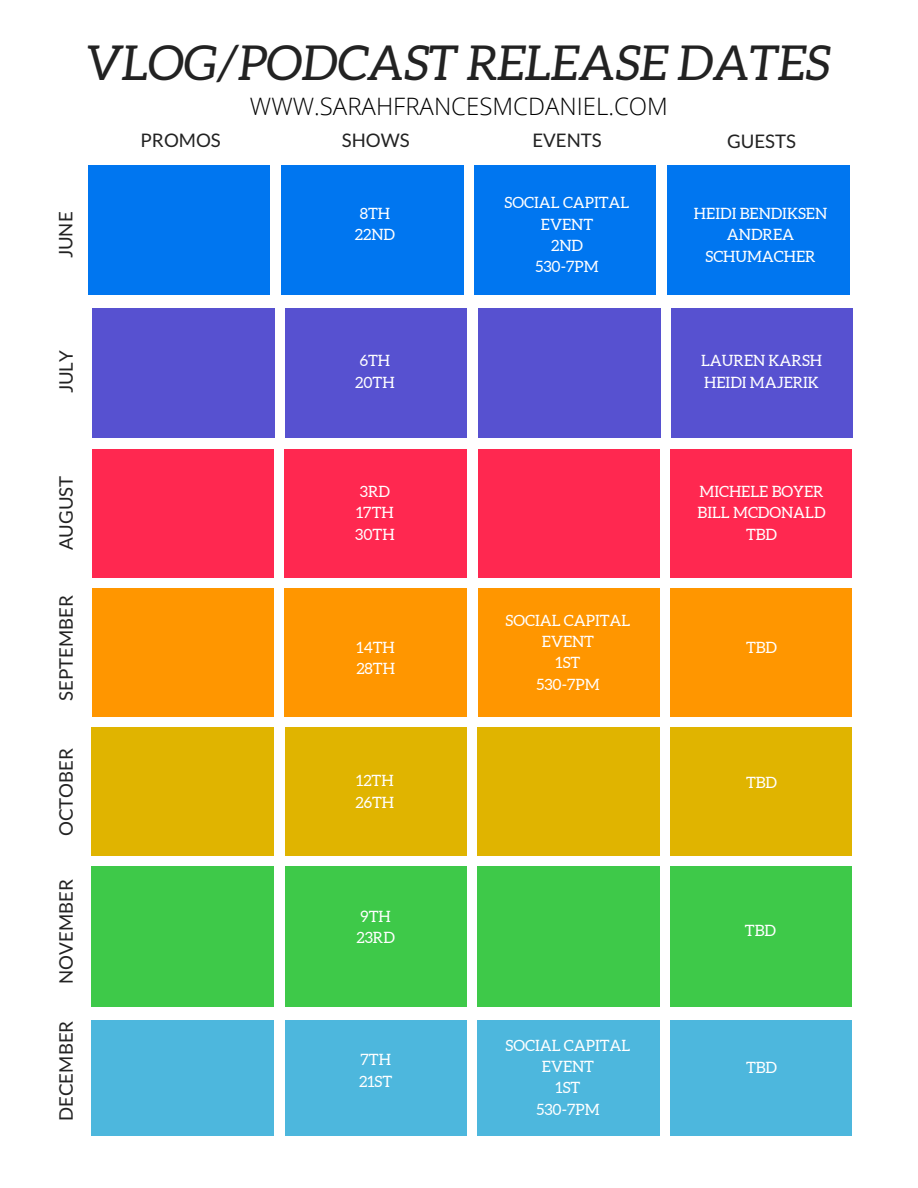
<style>
.page{position:relative;width:918px;height:1188px;background:#fff}
.page>*{position:absolute;margin:0;border:0;box-sizing:border-box;transform-origin:0 0}
.t1{font:italic 48px "Aleo";color:#222}
.t2{font:300 24px "Open Sans";color:#000}
.t3{font:18.75px "Lato";color:#222}
.t4{font:15.6px/21.3px "Aleo";color:#fff}
</style>
<div class="page">
<div style="left:92px;top:449px;width:181px;height:128px;background:#ff2850"></div>
<div style="left:285px;top:449px;width:182px;height:128px;background:#ff2850"></div>
<div style="left:478px;top:449px;width:181px;height:128px;background:#ff2850"></div>
<div style="left:670px;top:449px;width:182px;height:128px;background:#ff2850"></div>
<div style="left:92px;top:588px;width:181px;height:128px;background:#ff9600"></div>
<div style="left:285px;top:588px;width:182px;height:128px;background:#ff9600"></div>
<div style="left:478px;top:588px;width:181px;height:128px;background:#ff9600"></div>
<div style="left:670px;top:588px;width:182px;height:128px;background:#ff9600"></div>
<div style="left:92px;top:727px;width:182px;height:129px;background:#e0b400"></div>
<div style="left:285px;top:727px;width:181px;height:129px;background:#e0b400"></div>
<div style="left:477px;top:727px;width:183px;height:129px;background:#e0b400"></div>
<div style="left:671px;top:727px;width:181px;height:129px;background:#e0b400"></div>
<div style="left:92px;top:866px;width:182px;height:141px;background:#3ec949"></div>
<div style="left:285px;top:866px;width:181px;height:141px;background:#3ec949"></div>
<div style="left:477px;top:866px;width:183px;height:141px;background:#3ec949"></div>
<div style="left:671px;top:866px;width:181px;height:141px;background:#3ec949"></div>
<div style="left:92px;top:1020px;width:182px;height:115px;background:#4db7dd"></div>
<div style="left:285px;top:1020px;width:181px;height:115px;background:#4db7dd"></div>
<div style="left:477px;top:1020px;width:183px;height:115px;background:#4db7dd"></div>
<div style="left:671px;top:1020px;width:181px;height:115px;background:#4db7dd"></div>
<div style="left:92px;top:309px;width:182px;height:129px;background:#5751d0"></div>
<div style="left:286px;top:309px;width:181px;height:129px;background:#5751d0"></div>
<div style="left:478px;top:309px;width:182px;height:129px;background:#5751d0"></div>
<div style="left:672px;top:309px;width:181px;height:129px;background:#5751d0"></div>
<div style="left:89px;top:166px;width:181px;height:129px;background:#0076f0"></div>
<div style="left:281px;top:166px;width:182px;height:129px;background:#0076f0"></div>
<div style="left:475px;top:166px;width:181px;height:129px;background:#0076f0"></div>
<div style="left:667px;top:166px;width:182px;height:129px;background:#0076f0"></div>
<h1 class="t1" style="left:87px;top:36px;width:745px">VLOG/PODCAST RELEASE DATES</h1>
<h2 class="t2" style="left:250px;top:90px;width:420px">WWW.SARAHFRANCESMCDANIEL.COM</h2>
<p class="t3" style="left:141px;top:129px;width:82px">PROMOS</p>
<p class="t3" style="left:342px;top:129px;width:69px">SHOWS</p>
<p class="t3" style="left:532px;top:129px;width:71px">EVENTS</p>
<p class="t3" style="left:727px;top:130px;width:70px">GUESTS</p>
<p class="t3" style="left:54px;top:258px;width:48px;rotate:-90deg">JUNE</p>
<p class="t4" style="left:355px;top:203px;width:42px;text-align:center">8TH<br>22ND</p>
<p class="t4" style="left:505px;top:192px;width:126px;text-align:center">SOCIAL CAPITAL<br>EVENT<br>2ND<br>530-7PM</p>
<p class="t4" style="left:694px;top:203px;width:135px;text-align:center">HEIDI BENDIKSEN<br>ANDREA<br>SCHUMACHER</p>
<p class="t3" style="left:54px;top:393px;width:45px;rotate:-90deg">JULY</p>
<p class="t4" style="left:355px;top:350px;width:41px">6TH<br>20TH</p>
<p class="t4" style="left:701px;top:350px;width:123px">LAUREN KARSH<br>HEIDI MAJERIK</p>
<p class="t3" style="left:54px;top:550px;width:76px;rotate:-90deg">AUGUST</p>
<p class="t3" style="left:54px;top:701px;width:108px;rotate:-90deg">SEPTEMBER</p>
<p class="t3" style="left:54px;top:836px;width:90px;rotate:-90deg">OCTOBER</p>
<p class="t3" style="left:54px;top:984px;width:106px;rotate:-90deg">NOVEMBER</p>
<p class="t3" style="left:54px;top:1121px;width:102px;rotate:-90deg">DECEMBER</p>
<p class="t4" style="left:355px;top:481px;width:41px">3RD<br>17TH<br>30TH</p>
<p class="t4" style="left:356px;top:637px;width:40px">14TH<br>28TH</p>
<p class="t4" style="left:356px;top:770px;width:40px">12TH<br>26TH</p>
<p class="t4" style="left:356px;top:905px;width:40px">9TH<br>23RD</p>
<p class="t4" style="left:359px;top:1049px;width:35px">7TH<br>21ST</p>
<p class="t4" style="left:506px;top:609px;width:126px;text-align:center">SOCIAL CAPITAL<br>EVENT<br>1ST<br>530-7PM</p>
<p class="t4" style="left:506px;top:1034px;width:126px;text-align:center">SOCIAL CAPITAL<br>EVENT<br>1ST<br>530-7PM</p>
<p class="t4" style="left:698px;top:481px;width:130px;text-align:center">MICHELE BOYER<br>BILL MCDONALD<br>TBD</p>
<p class="t4" style="left:746px;top:637px;width:33px">TBD</p>
<p class="t4" style="left:746px;top:772px;width:33px">TBD</p>
<p class="t4" style="left:745px;top:920px;width:33px">TBD</p>
<p class="t4" style="left:746px;top:1057px;width:33px">TBD</p>
</div>
